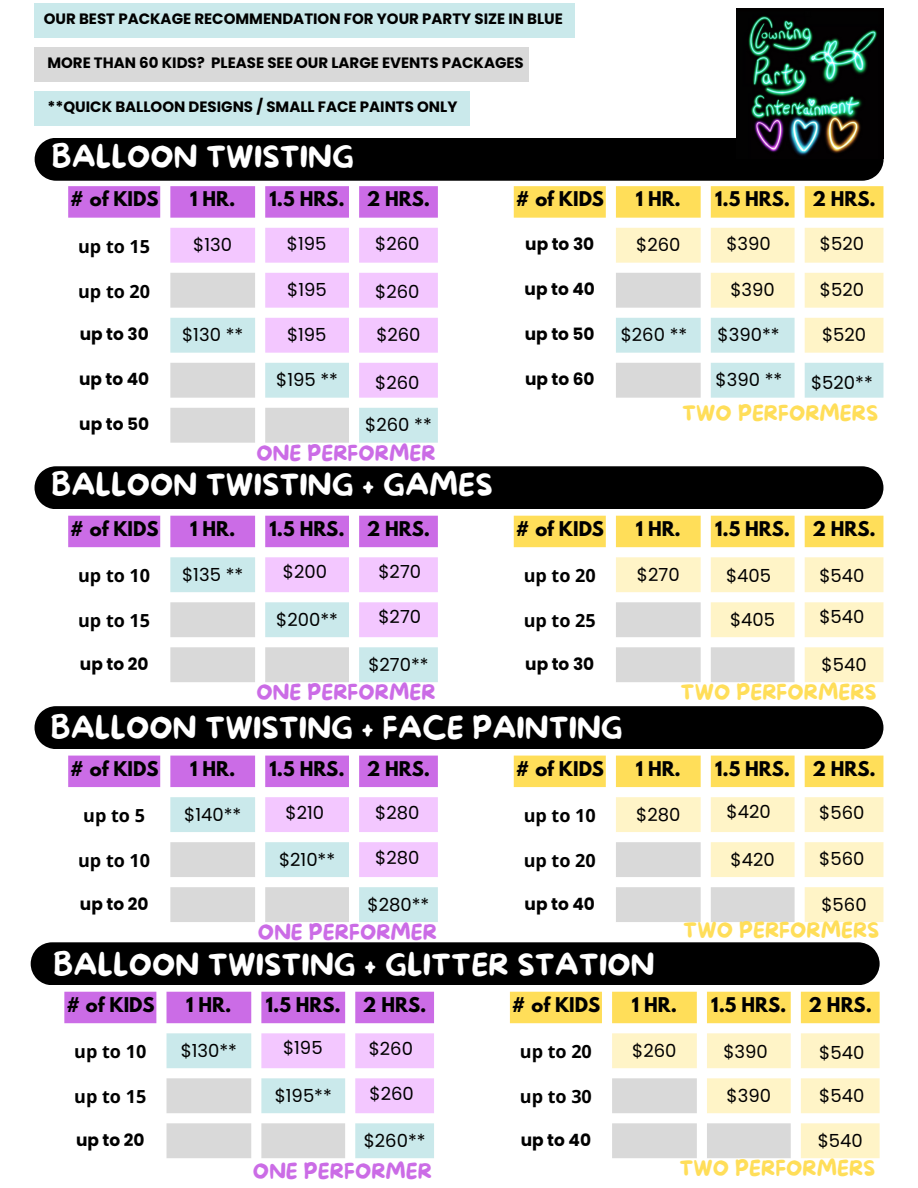
<style>
.page{position:relative;width:918px;height:1188px;background:#fff}
.page>*{position:absolute;margin:0;border:0;box-sizing:border-box;transform-origin:0 0}
.t1{font:30px "More Sugar";color:#fff}
.t2{font:21px "More Sugar";color:#ffde59}
.t3{font:21px "More Sugar";color:#cb6ce6}
.t4{font:18px "Poppins";color:#000}
.t5{font:700 18px "League Spartan";color:#000}
.t6{font:700 18px "Open Sans";color:#000}
.t7{font:700 16.95px "Poppins";color:#000}
.t8{font:700 15px "Poppins";color:#000}
</style>
<div class="page">
<svg style="left:170px;top:228px;width:268px;height:45px;fill:#f3c7ff"></svg>
<svg style="left:170px;top:273px;width:268px;height:170px"></svg>
<svg style="left:616px;top:228px;width:267px;height:170px"></svg>
<svg style="left:35px;top:138px;width:849px;height:80px"></svg>
<div style="left:35px;top:3px;width:540px;height:35px;background:#cae9eb"></div>
<div style="left:35px;top:91px;width:435px;height:35px;background:#cae9eb"></div>
<div style="left:35px;top:47px;width:494px;height:35px;background:#d9d9d9"></div>
<img style="left:736px;top:9px;width:148px;height:149px">
<svg style="left:68px;top:516px;width:370px;height:31px"></svg>
<svg style="left:170px;top:557px;width:268px;height:125px"></svg>
<svg style="left:514px;top:516px;width:369px;height:31px"></svg>
<svg style="left:616px;top:557px;width:267px;height:125px"></svg>
<div style="left:35px;top:466px;width:848px;height:43px;background:#000"></div>
<svg style="left:68px;top:756px;width:370px;height:31px"></svg>
<svg style="left:170px;top:797px;width:268px;height:125px"></svg>
<svg style="left:514px;top:756px;width:369px;height:31px"></svg>
<svg style="left:616px;top:797px;width:267px;height:125px"></svg>
<div style="left:35px;top:706px;width:848px;height:43px;background:#000"></div>
<svg style="left:64px;top:992px;width:370px;height:31px"></svg>
<svg style="left:167px;top:1033px;width:267px;height:125px"></svg>
<svg style="left:510px;top:992px;width:370px;height:31px"></svg>
<svg style="left:612px;top:1033px;width:268px;height:125px"></svg>
<div style="left:31px;top:942px;width:849px;height:43px;background:#000"></div>
<p class="t8" style="left:44px;top:8px;width:521px">OUR BEST PACKAGE RECOMMENDATION FOR YOUR PARTY SIZE IN BLUE</p>
<p class="t8" style="left:47px;top:52px;width:478px">MORE THAN 60 KIDS? PLEASE SEE OUR LARGE EVENTS PACKAGES</p>
<p class="t8" style="left:47px;top:96px;width:411px">**QUICK BALLOON DESIGNS / SMALL FACE PAINTS ONLY</p>
<p class="t1" style="left:52px;top:140px;width:304px">BALLOON TWISTING</p>
<p class="t5" style="left:70px;top:190px;width:90px"># of KIDS</p>
<p class="t5" style="left:190px;top:190px;width:47px">1 HR.</p>
<p class="t5" style="left:270px;top:190px;width:77px">1.5 HRS.</p>
<p class="t5" style="left:367px;top:190px;width:65px">2 HRS.</p>
<h1 class="t6" style="left:78px;top:233px;width:74px">up to 15</h1>
<p class="t4" style="left:193px;top:233px;width:40px">$130</p>
<p class="t6" style="left:78px;top:278px;width:74px">up to 20</p>
<p class="t4" style="left:287px;top:278px;width:41px">$195</p>
<p class="t7" style="left:80px;top:322px;width:71px">up to 30</p>
<p class="t4" style="left:182px;top:323px;width:63px">$130 **</p>
<p class="t4" style="left:376px;top:323px;width:46px">$260</p>
<p class="t7" style="left:79px;top:367px;width:72px">up to 40</p>
<p class="t4" style="left:276px;top:368px;width:63px">$195 **</p>
<p class="t7" style="left:79px;top:412px;width:71px">up to 50</p>
<p class="t4" style="left:365px;top:413px;width:68px">$260 **</p>
<h2 class="t4" style="left:287px;top:231px;width:41px">$195</h2>
<h2 class="t4" style="left:375px;top:231px;width:46px">$260</h2>
<h1 class="t4" style="left:375px;top:279px;width:46px">$260</h1>
<p class="t4" style="left:287px;top:322px;width:41px">$195</p>
<p class="t4" style="left:375px;top:371px;width:46px">$260</p>
<p class="t3" style="left:257px;top:442px;width:181px">ONE PERFORMER</p>
<p class="t1" style="left:51px;top:469px;width:443px">BALLOON TWISTING + GAMES</p>
<p class="t5" style="left:70px;top:520px;width:90px"># of KIDS</p>
<p class="t5" style="left:190px;top:520px;width:47px">1 HR.</p>
<p class="t5" style="left:270px;top:520px;width:77px">1.5 HRS.</p>
<p class="t5" style="left:367px;top:520px;width:65px">2 HRS.</p>
<p class="t6" style="left:78px;top:563px;width:74px">up to 10</p>
<p class="t4" style="left:182px;top:562px;width:63px">$135 **</p>
<p class="t6" style="left:78px;top:608px;width:74px">up to 15</p>
<p class="t4" style="left:276px;top:607px;width:63px">$200**</p>
<p class="t7" style="left:80px;top:652px;width:70px">up to 20</p>
<p class="t4" style="left:368px;top:652px;width:62px">$270**</p>
<p class="t4" style="left:283px;top:559px;width:46px">$200</p>
<p class="t4" style="left:378px;top:559px;width:44px">$270</p>
<p class="t4" style="left:378px;top:604px;width:44px">$270</p>
<p class="t5" style="left:516px;top:190px;width:90px"># of KIDS</p>
<p class="t5" style="left:636px;top:190px;width:47px">1 HR.</p>
<p class="t5" style="left:715px;top:190px;width:77px">1.5 HRS.</p>
<p class="t5" style="left:812px;top:190px;width:65px">2 HRS.</p>
<p class="t7" style="left:525px;top:232px;width:71px">up to 30</p>
<p class="t4" style="left:636px;top:233px;width:46px">$260</p>
<p class="t7" style="left:525px;top:277px;width:72px">up to 40</p>
<p class="t4" style="left:730px;top:278px;width:46px">$390</p>
<p class="t7" style="left:525px;top:322px;width:71px">up to 50</p>
<p class="t4" style="left:621px;top:323px;width:68px">$260 **</p>
<p class="t4" style="left:822px;top:323px;width:46px">$520</p>
<p class="t7" style="left:525px;top:367px;width:71px">up to 60</p>
<p class="t4" style="left:716px;top:368px;width:68px">$390 **</p>
<p class="t4" style="left:726px;top:231px;width:46px">$390</p>
<p class="t4" style="left:820px;top:231px;width:46px">$520</p>
<p class="t4" style="left:820px;top:277px;width:46px">$520</p>
<p class="t4" style="left:718px;top:322px;width:63px">$390**</p>
<p class="t4" style="left:811px;top:371px;width:63px">$520**</p>
<p class="t2" style="left:682px;top:402px;width:198px">TWO PERFORMERS</p>
<h2 class="t5" style="left:516px;top:520px;width:90px"># of KIDS</h2>
<h2 class="t5" style="left:636px;top:520px;width:47px">1 HR.</h2>
<h1 class="t5" style="left:715px;top:520px;width:77px">1.5 HRS.</h1>
<p class="t5" style="left:812px;top:520px;width:65px">2 HRS.</p>
<p class="t6" style="left:524px;top:563px;width:74px">up to 20</p>
<p class="t4" style="left:637px;top:562px;width:44px">$270</p>
<p class="t6" style="left:524px;top:608px;width:74px">up to 25</p>
<p class="t4" style="left:730px;top:607px;width:47px">$405</p>
<p class="t7" style="left:525px;top:652px;width:71px">up to 30</p>
<p class="t4" style="left:822px;top:652px;width:47px">$540</p>
<p class="t4" style="left:726px;top:563px;width:47px">$405</p>
<p class="t4" style="left:819px;top:563px;width:47px">$540</p>
<p class="t4" style="left:819px;top:604px;width:47px">$540</p>
<p class="t3" style="left:257px;top:681px;width:181px">ONE PERFORMER</p>
<p class="t2" style="left:681px;top:681px;width:198px">TWO PERFORMERS</p>
<p class="t1" style="left:51px;top:712px;width:574px">BALLOON TWISTING + FACE PAINTING</p>
<p class="t5" style="left:70px;top:760px;width:90px"># of KIDS</p>
<p class="t5" style="left:190px;top:760px;width:47px">1 HR.</p>
<p class="t5" style="left:270px;top:760px;width:77px">1.5 HRS.</p>
<p class="t5" style="left:367px;top:760px;width:65px">2 HRS.</p>
<p class="t6" style="left:83px;top:803px;width:63px">up to 5</p>
<p class="t4" style="left:184px;top:802px;width:59px">$140**</p>
<p class="t6" style="left:78px;top:848px;width:74px">up to 10</p>
<p class="t4" style="left:279px;top:847px;width:58px">$210**</p>
<p class="t7" style="left:80px;top:892px;width:70px">up to 20</p>
<p class="t4" style="left:368px;top:892px;width:63px">$280**</p>
<p class="t4" style="left:286px;top:800px;width:40px">$210</p>
<h2 class="t4" style="left:375px;top:800px;width:46px">$280</h2>
<p class="t4" style="left:375px;top:845px;width:46px">$280</p>
<p class="t5" style="left:516px;top:760px;width:90px"># of KIDS</p>
<p class="t5" style="left:636px;top:760px;width:47px">1 HR.</p>
<p class="t5" style="left:715px;top:760px;width:77px">1.5 HRS.</p>
<p class="t5" style="left:812px;top:760px;width:65px">2 HRS.</p>
<p class="t6" style="left:524px;top:803px;width:74px">up to 10</p>
<p class="t4" style="left:636px;top:802px;width:46px">$280</p>
<h2 class="t6" style="left:524px;top:848px;width:74px">up to 20</h2>
<h2 class="t4" style="left:731px;top:847px;width:46px">$420</h2>
<h1 class="t7" style="left:525px;top:892px;width:72px">up to 40</h1>
<p class="t4" style="left:821px;top:892px;width:47px">$560</p>
<p class="t4" style="left:727px;top:799px;width:46px">$420</p>
<p class="t4" style="left:819px;top:800px;width:47px">$560</p>
<p class="t4" style="left:819px;top:846px;width:47px">$560</p>
<p class="t3" style="left:258px;top:921px;width:181px">ONE PERFORMER</p>
<p class="t2" style="left:683px;top:919px;width:198px">TWO PERFORMERS</p>
<p class="t1" style="left:53px;top:948px;width:603px">BALLOON TWISTING + GLITTER STATION</p>
<p class="t5" style="left:66px;top:996px;width:90px"># of KIDS</p>
<p class="t5" style="left:186px;top:996px;width:47px">1 HR.</p>
<p class="t5" style="left:266px;top:996px;width:77px">1.5 HRS.</p>
<p class="t5" style="left:363px;top:996px;width:65px">2 HRS.</p>
<p class="t6" style="left:74px;top:1039px;width:74px">up to 10</p>
<p class="t4" style="left:181px;top:1038px;width:58px">$130**</p>
<p class="t6" style="left:74px;top:1084px;width:74px">up to 15</p>
<p class="t4" style="left:275px;top:1083px;width:59px">$195**</p>
<p class="t7" style="left:76px;top:1128px;width:70px">up to 20</p>
<p class="t4" style="left:364px;top:1128px;width:63px">$260**</p>
<p class="t4" style="left:283px;top:1035px;width:41px">$195</p>
<p class="t4" style="left:369px;top:1037px;width:46px">$260</p>
<p class="t4" style="left:370px;top:1081px;width:46px">$260</p>
<p class="t5" style="left:512px;top:996px;width:90px"># of KIDS</p>
<p class="t5" style="left:632px;top:996px;width:47px">1 HR.</p>
<p class="t5" style="left:711px;top:996px;width:77px">1.5 HRS.</p>
<p class="t5" style="left:809px;top:996px;width:65px">2 HRS.</p>
<p class="t6" style="left:520px;top:1039px;width:74px">up to 20</p>
<p class="t4" style="left:632px;top:1038px;width:46px">$260</p>
<p class="t6" style="left:520px;top:1084px;width:74px">up to 30</p>
<p class="t4" style="left:727px;top:1083px;width:46px">$390</p>
<p class="t7" style="left:521px;top:1128px;width:72px">up to 40</p>
<p class="t4" style="left:818px;top:1128px;width:47px">$540</p>
<p class="t4" style="left:723px;top:1039px;width:46px">$390</p>
<p class="t4" style="left:819px;top:1040px;width:47px">$540</p>
<p class="t4" style="left:819px;top:1083px;width:47px">$540</p>
<p class="t3" style="left:253px;top:1159px;width:181px">ONE PERFORMER</p>
<p class="t2" style="left:679px;top:1157px;width:198px">TWO PERFORMERS</p>
</div>
